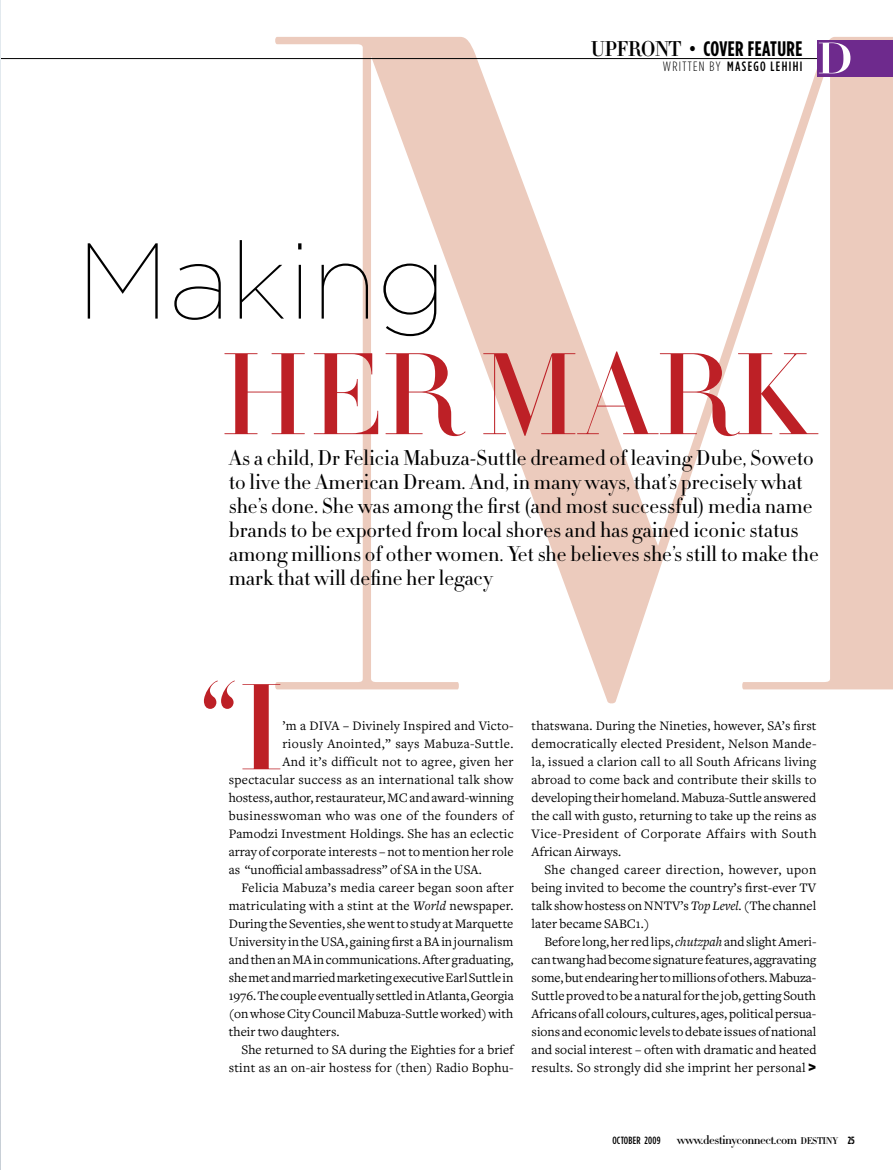
<style>
.page{position:relative;width:893px;height:1170px;background:#fff}
.page>*{position:absolute;margin:0;border:0;box-sizing:border-box;transform-origin:0 0}
.t1{font:500 120px "HTF Didot M64";color:#bd2026}
.t2{font:300 114.15px "HTF Didot L42";color:#bd2026}
.t3{font:100 107.4px "Gotham";color:#000}
.t4{font:300 21px/24px "HTF Didot L11";color:#000}
.t5{font:700 21px "Gotham Condensed";letter-spacing:.02em;color:#000}
.t6{font:13.5px/18px "Freight Text";letter-spacing:.005em;color:#000;text-align:justify}
.t7{font:13.5px "Freight Text";letter-spacing:.03em;color:#000}
.t8{font:13.5px "Freight Text";letter-spacing:.025em;color:#000}
.t9{font:500 13.5px "Gotham Condensed";letter-spacing:.1em;color:#000}
.t10{font:500 12px "HTF Didot M06";letter-spacing:-.04em;color:#000}
.t11{font:500 10.5px "Gotham Condensed";letter-spacing:.02em;color:#000}
.t12{font:700 10.5px "Gotham Condensed";color:#000}
.s1{font-family:"HTF Didot M06";font-weight:500}
.s2{font-weight:300}
.s3{font-style:italic}
.s4{font-family:"Gotham";font-weight:900}
.s5{font-size:9.6px}
</style>
<div class="page">
<svg style="left:274px;top:37px;width:619px;height:667px"></svg>
<div style="left:817px;top:40px;width:76px;height:37px;background:#6e2a8d"></div>
<hr style="left:0;top:58px;width:817px;height:1px;background:#000">
<svg style="left:819px;top:43px;width:31px;height:30px"></svg>
<img style="left:0;top:0;width:1px;height:1169px">
<h3 class="t5" style="left:591px;top:36px;width:213px"><span class="s1">upfront •</span> COVER FEATURE</h3>
<h3 class="t3" style="left:77px;top:214px;width:371px">Making</h3>
<p class="t9" style="left:663px;top:59px;width:140px"><span class="s2">WRITTEN BY</span> MASEGO LEHIHI</p>
<h2 class="t2" style="left:220px;top:313px;width:590px">HER MARK</h2>
<p class="t4" style="left:229px;top:445px;width:592px">As a child, Dr Felicia Mabuza-Suttle dreamed of leaving Dube, Soweto to live the American Dream. And, in many ways, that’s precisely what she’s done. She was among the first (and most successful) media name brands to be exported from local shores and has gained iconic status among millions of other women. Yet she believes she’s still to make the mark that will define her legacy</p>
<h1 class="t1" style="left:200px;top:640px;width:86px">“I</h1>
<p class="t6" style="left:283px;top:717px;width:232px">’m a DIVA − Divinely Inspired and Victo-</p>
<p class="t7" style="left:283px;top:736px;width:232px">riously Anointed,” says Mabuza-Suttle.</p>
<p class="t8" style="left:283px;top:754px;width:233px">And it’s difficult not to agree, given her</p>
<p class="t6" style="left:229px;top:771px;width:286px">spectacular success as an international talk show</p>
<p class="t6" style="left:229px;top:789px;width:286px">hostess, author, restaurateur, MC and award-winning</p>
<p class="t7" style="left:229px;top:808px;width:286px">businesswoman who was one of the founders of</p>
<p class="t6" style="left:229px;top:825px;width:286px">Pamodzi Investment Holdings. She has an eclectic</p>
<p class="t6" style="left:229px;top:843px;width:286px">array of corporate interests – not to mention her role</p>
<p class="t6" style="left:229px;top:861px;width:255px">as “unofficial ambassadress” of SA in the USA.</p>
<p class="t6" style="left:242px;top:879px;width:274px">Felicia Mabuza’s media career began soon after</p>
<p class="t6" style="left:229px;top:897px;width:286px">matriculating with a stint at the <span class="s3">World</span> newspaper.</p>
<p class="t6" style="left:229px;top:915px;width:286px">During the Seventies, she went to study at Marquette</p>
<p class="t6" style="left:229px;top:933px;width:286px">University in the USA, gaining first a BA in journalism</p>
<p class="t6" style="left:229px;top:951px;width:286px">and then an MA in communications. After graduating,</p>
<p class="t6" style="left:229px;top:969px;width:286px">she met and married marketing executive Earl Suttle in</p>
<p class="t6" style="left:229px;top:987px;width:286px">1976. The couple eventually settled in Atlanta, Georgia</p>
<p class="t6" style="left:229px;top:1005px;width:286px">(on whose City Council Mabuza-Suttle worked) with</p>
<p class="t6" style="left:229px;top:1023px;width:112px">their two daughters.</p>
<p class="t6" style="left:242px;top:1041px;width:274px">She returned to SA during the Eighties for a brief</p>
<p class="t6" style="left:229px;top:1059px;width:286px">stint as an on-air hostess for (then) Radio Bophu-</p>
<p class="t6" style="left:532px;top:717px;width:286px">thatswana. During the Nineties, however, SA’s first democratically elected President, Nelson Mande&shy;la, issued a clarion call to all South Africans living abroad to come back and contribute their skills to developing their homeland. Mabuza-Suttle answered the call with gusto, returning to take up the reins as Vice-President of Corporate Affairs with South African Airways.</p>
<p class="t6" style="left:532px;top:861px;width:286px;text-indent:13px">She changed career direction, however, upon being invited to become the country’s first-ever TV talk show hostess on NNTV’s <span class="s3">Top Level.</span> (The channel later became SABC1.)</p>
<p class="t6" style="left:532px;top:933px;width:286px;text-indent:13px">Before long, her red lips, <span class="s3">chutzpah</span> and slight Ameri&shy;can twang had become signature features, aggravating some, but endearing her to millions of others. Mabuza-Suttle proved to be a natural for the job, getting South Africans of all colours, cultures, ages, political persua&shy;sions and economic levels to debate issues of national and social interest – often with dramatic and heated results. So strongly did she imprint her personal<span class="s4">&gt;</span></p>
<p class="t11" style="left:612px;top:1134px;width:50px">OCTOBER 2009</p>
<p class="t10" style="left:677px;top:1131px;width:163px">www.destinyconnect.com <span class="s5">DESTINY</span></p>
<p class="t12" style="left:848px;top:1134px;width:8px">25</p>
</div>
